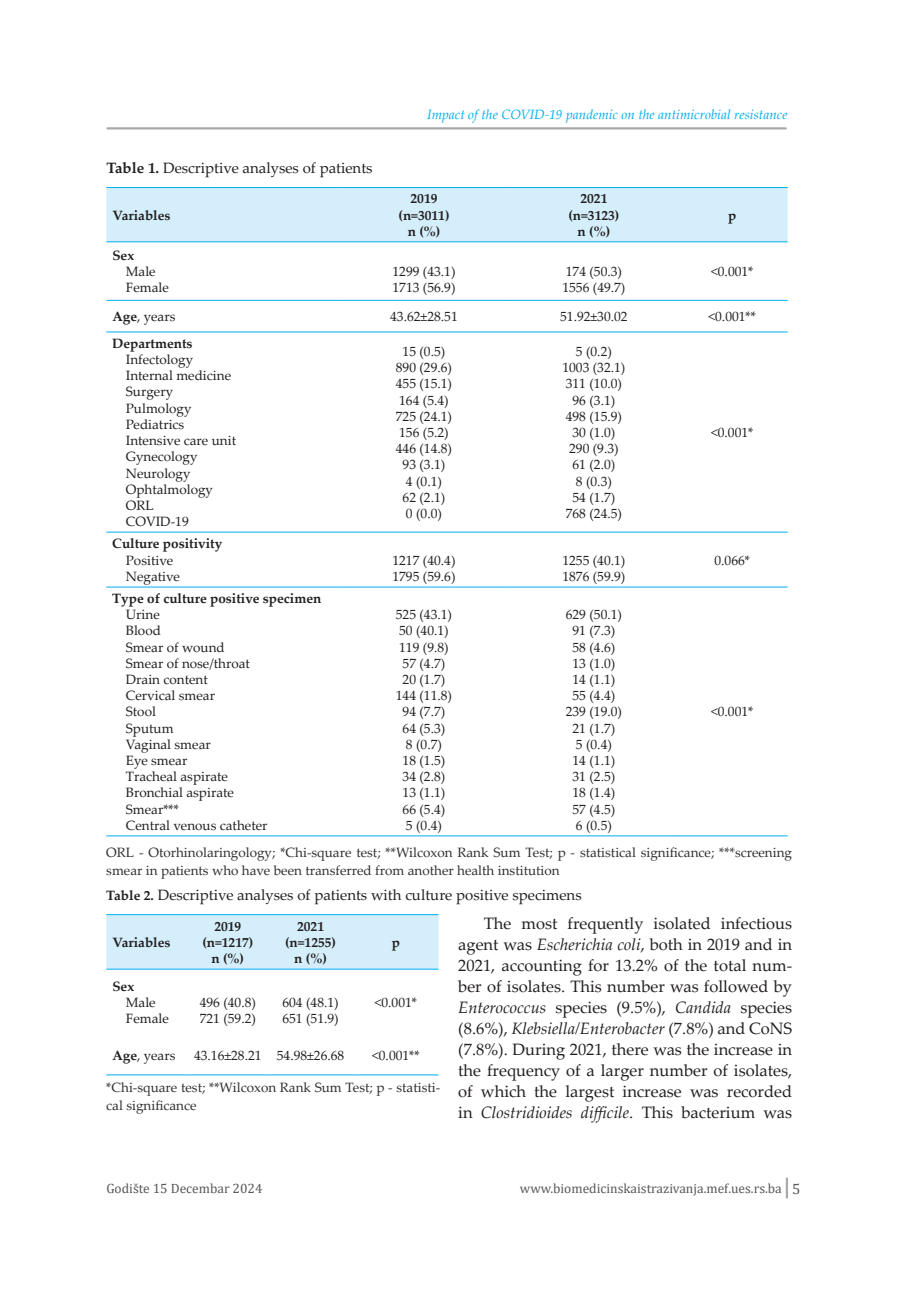
<style>
.page{position:relative;width:906px;height:1289px;background:#fff}
.page>*{position:absolute;margin:0;border:0;box-sizing:border-box;transform-origin:0 0}
.t1{font:16.5px/21px "Palatino Linotype";color:#231f20;text-align:justify}
.t2{font:15px "Palatino Linotype";color:#231f20}
.t3{font:13.5px/16.2px "Palatino Linotype";color:#231f20}
.t4{font:13.5px/18px "Palatino Linotype";color:#312f30}
.t5{font:700 13.5px/16.2px "Palatino Linotype";color:#231f20;text-align:center}
.t6{font:13.5px "Cambria";color:#57585a}
.t7{font:italic 13.5px "Palatino Linotype";color:#00aeef}
.s1{font-weight:700}
.s2{font-weight:700;font-size:13.5px}
.s3{font-style:italic}
.s4{font-size:15px}
</style>
<div class="page">
<hr style="left:107px;top:127px;width:678px;height:2px;background:#a8a9ad">
<hr style="left:785px;top:1178px;width:3px;height:19px;background:#a8a9ad">
<div style="left:106px;top:188px;width:681px;height:53px;background:#d4effb"></div>
<hr style="left:106px;top:187px;width:231px;height:1px;background:#00aeef">
<hr style="left:337px;top:187px;width:174px;height:1px;background:#00aeef">
<hr style="left:511px;top:187px;width:166px;height:1px;background:#00aeef">
<hr style="left:677px;top:187px;width:110px;height:1px;background:#00aeef">
<hr style="left:106px;top:241px;width:231px;height:1px;background:#00aeef">
<hr style="left:337px;top:241px;width:174px;height:1px;background:#00aeef">
<hr style="left:511px;top:241px;width:166px;height:1px;background:#00aeef">
<hr style="left:677px;top:241px;width:110px;height:1px;background:#00aeef">
<hr style="left:106px;top:835px;width:231px;height:1px;background:#00aeef">
<hr style="left:337px;top:835px;width:174px;height:1px;background:#00aeef">
<hr style="left:511px;top:835px;width:166px;height:1px;background:#00aeef">
<hr style="left:677px;top:835px;width:110px;height:1px;background:#00aeef">
<hr style="left:106px;top:300px;width:231px;height:1px;background:#00aeef">
<hr style="left:337px;top:300px;width:174px;height:1px;background:#00aeef">
<hr style="left:511px;top:300px;width:166px;height:1px;background:#00aeef">
<hr style="left:677px;top:300px;width:110px;height:1px;background:#00aeef">
<hr style="left:106px;top:332px;width:231px;height:1px;background:#00aeef">
<hr style="left:337px;top:332px;width:174px;height:1px;background:#00aeef">
<hr style="left:511px;top:332px;width:166px;height:1px;background:#00aeef">
<hr style="left:677px;top:332px;width:110px;height:1px;background:#00aeef">
<hr style="left:106px;top:532px;width:231px;height:1px;background:#00aeef">
<hr style="left:337px;top:532px;width:174px;height:1px;background:#00aeef">
<hr style="left:511px;top:532px;width:166px;height:1px;background:#00aeef">
<hr style="left:677px;top:532px;width:110px;height:1px;background:#00aeef">
<hr style="left:106px;top:587px;width:231px;height:1px;background:#00aeef">
<hr style="left:337px;top:587px;width:174px;height:1px;background:#00aeef">
<hr style="left:511px;top:587px;width:166px;height:1px;background:#00aeef">
<hr style="left:677px;top:587px;width:110px;height:1px;background:#00aeef">
<div style="left:106px;top:915px;width:332px;height:53px;background:#d4effb"></div>
<hr style="left:106px;top:914px;width:82px;height:1px;background:#00aeef">
<hr style="left:188px;top:914px;width:80px;height:1px;background:#00aeef">
<hr style="left:268px;top:914px;width:85px;height:1px;background:#00aeef">
<hr style="left:353px;top:914px;width:85px;height:1px;background:#00aeef">
<hr style="left:106px;top:968px;width:82px;height:1px;background:#00aeef">
<hr style="left:188px;top:968px;width:80px;height:1px;background:#00aeef">
<hr style="left:268px;top:968px;width:85px;height:1px;background:#00aeef">
<hr style="left:353px;top:968px;width:85px;height:1px;background:#00aeef">
<hr style="left:106px;top:1074px;width:82px;height:1px;background:#00aeef">
<hr style="left:188px;top:1074px;width:80px;height:1px;background:#00aeef">
<hr style="left:268px;top:1074px;width:85px;height:1px;background:#00aeef">
<hr style="left:353px;top:1074px;width:85px;height:1px;background:#00aeef">
<p class="t2" style="left:106px;top:157px;width:268px"><span class="s1">Table 1.</span> Descriptive analyses of patients</p>
<p class="t5" style="left:112px;top:206px;width:60px">Variables</p>
<p class="t7" style="left:427px;top:104px;width:362px">Impact of the COVID-19 pandemic on the antimicrobial resistance</p>
<p class="t5" style="left:398px;top:190px;width:52px">2019 (n=3011) n (%)</p>
<p class="t5" style="left:568px;top:190px;width:52px">2021 (n=3123) n (%)</p>
<p class="t5" style="left:728px;top:206px;width:10px">p</p>
<p class="t5" style="left:112px;top:247px;width:23px">Sex</p>
<p class="t3" style="left:126px;top:263px;width:45px">Male<br>Female</p>
<p class="t3" style="left:392px;top:263px;width:64px">1299 (43.1)<br>1713 (56.9)</p>
<p class="t3" style="left:562px;top:263px;width:64px">174 (50.3)<br>1556 (49.7)</p>
<p class="t3" style="left:711px;top:263px;width:44px">&lt;0.001*</p>
<p class="t3" style="left:112px;top:308px;width:65px"><span class="s1">Age</span>, years</p>
<p class="t3" style="left:390px;top:308px;width:69px">43.62±28.51</p>
<p class="t3" style="left:560px;top:308px;width:69px">51.92±30.02</p>
<p class="t3" style="left:708px;top:308px;width:49px">&lt;0.001**</p>
<p class="t5" style="left:112px;top:335px;width:82px">Departments</p>
<p class="t3" style="left:126px;top:351px;width:112px">Infectology<br>Internal medicine<br>Surgery<br>Pulmology<br>Pediatrics<br>Intensive care unit<br>Gynecology<br>Neurology<br>Ophtalmology<br>ORL<br>COVID-19</p>
<p class="t3" style="left:396px;top:343px;width:58px;text-align:center">15 (0.5)<br>890 (29.6)<br>455 (15.1)<br>164 (5.4)<br>725 (24.1)<br>156 (5.2)<br>446 (14.8)<br>93 (3.1)<br>4 (0.1)<br>62 (2.1)<br>0 (0.0)</p>
<p class="t3" style="left:562px;top:343px;width:64px;text-align:center">5 (0.2)<br>1003 (32.1)<br>311 (10.0)<br>96 (3.1)<br>498 (15.9)<br>30 (1.0)<br>290 (9.3)<br>61 (2.0)<br>8 (0.3)<br>54 (1.7)<br>768 (24.5)</p>
<p class="t3" style="left:711px;top:424px;width:44px">&lt;0.001*</p>
<p class="t5" style="left:112px;top:535px;width:111px">Culture positivity</p>
<p class="t3" style="left:126px;top:551px;width:56px">Positive<br>Negative</p>
<p class="t3" style="left:392px;top:551px;width:64px">1217 (40.4)<br>1795 (59.6)</p>
<p class="t3" style="left:562px;top:551px;width:64px">1255 (40.1)<br>1876 (59.9)</p>
<p class="t3" style="left:714px;top:551px;width:37px">0.066*</p>
<p class="t5" style="left:112px;top:589px;width:210px">Type of culture positive specimen</p>
<p class="t3" style="left:126px;top:606px;width:143px">Urine<br>Blood<br>Smear of wound<br>Smear of nose/throat<br>Drain content<br>Cervical smear<br>Stool<br>Sputum<br>Vaginal smear<br>Eye smear<br>Tracheal aspirate<br>Bronchial aspirate<br>Smear***<br>Central venous catheter</p>
<p class="t3" style="left:396px;top:606px;width:58px;text-align:center">525 (43.1)<br>50 (40.1)<br>119 (9.8)<br>57 (4.7)<br>20 (1.7)<br>144 (11.8)<br>94 (7.7)<br>64 (5.3)<br>8 (0.7)<br>18 (1.5)<br>34 (2.8)<br>13 (1.1)<br>66 (5.4)<br>5 (0.4)</p>
<p class="t3" style="left:566px;top:606px;width:58px;text-align:center">629 (50.1)<br>91 (7.3)<br>58 (4.6)<br>13 (1.0)<br>14 (1.1)<br>55 (4.4)<br>239 (19.0)<br>21 (1.7)<br>5 (0.4)<br>14 (1.1)<br>31 (2.5)<br>18 (1.4)<br>57 (4.5)<br>6 (0.5)</p>
<p class="t3" style="left:711px;top:703px;width:44px">&lt;0.001*</p>
<p class="t4" style="left:106px;top:842px;width:687px">ORL - Otorhinolaringology; *Chi-square test; **Wilcoxon Rank Sum Test; p - statistical significance; ***screening smear in patients who have been transferred from another health institution</p>
<p class="t2" style="left:106px;top:884px;width:477px"><span class="s2">Table 2.</span> Descriptive analyses of patients with culture positive specimens</p>
<p class="t5" style="left:112px;top:933px;width:60px">Variables</p>
<p class="t1" style="left:458px;top:912px;width:335px;text-indent:26px">The most frequently isolated infectious agent was <span class="s3">Escherichia coli</span>, both in 2019 and in 2021, accounting for 13.2% of the total num&shy;ber of isolates. This number was followed by <span class="s3">Enterococcus</span> species (9.5%), <span class="s3">Candida</span> species (8.6%), <span class="s3">Klebsiella/Enterobacter</span> (7.8%) and CoNS (7.8%). During 2021, there was the increase in the frequency of a larger number of isolates, of which the largest increase was recorded in <span class="s3">Clostridioides difficile</span>. This bacterium was</p>
<p class="t5" style="left:202px;top:917px;width:52px">2019 (n=1217) n (%)</p>
<p class="t5" style="left:285px;top:917px;width:52px">2021 (n=1255) n (%)</p>
<p class="t5" style="left:392px;top:933px;width:10px">p</p>
<p class="t5" style="left:112px;top:977px;width:23px">Sex</p>
<p class="t3" style="left:126px;top:994px;width:45px">Male<br>Female</p>
<p class="t3" style="left:200px;top:994px;width:58px">496 (40.8)<br>721 (59.2)</p>
<p class="t3" style="left:282px;top:994px;width:58px">604 (48.1)<br>651 (51.9)</p>
<p class="t3" style="left:375px;top:994px;width:44px">&lt;0.001*</p>
<p class="t3" style="left:112px;top:1046px;width:65px"><span class="s1">Age</span>, years</p>
<p class="t3" style="left:194px;top:1046px;width:152px">43.16±28.21 54.98±26.68</p>
<p class="t3" style="left:372px;top:1046px;width:49px">&lt;0.001**</p>
<p class="t4" style="left:106px;top:1077px;width:335px">*Chi-square test; **Wilcoxon Rank Sum Test; p - statisti&shy;cal significance</p>
<p class="t6" style="left:106px;top:1180px;width:158px">Godište 15 Decembar 2024</p>
<p class="t6" style="left:520px;top:1180px;width:282px">www.biomedicinskaistrazivanja.mef.ues.rs.ba <span class="s4">5</span></p>
</div>
